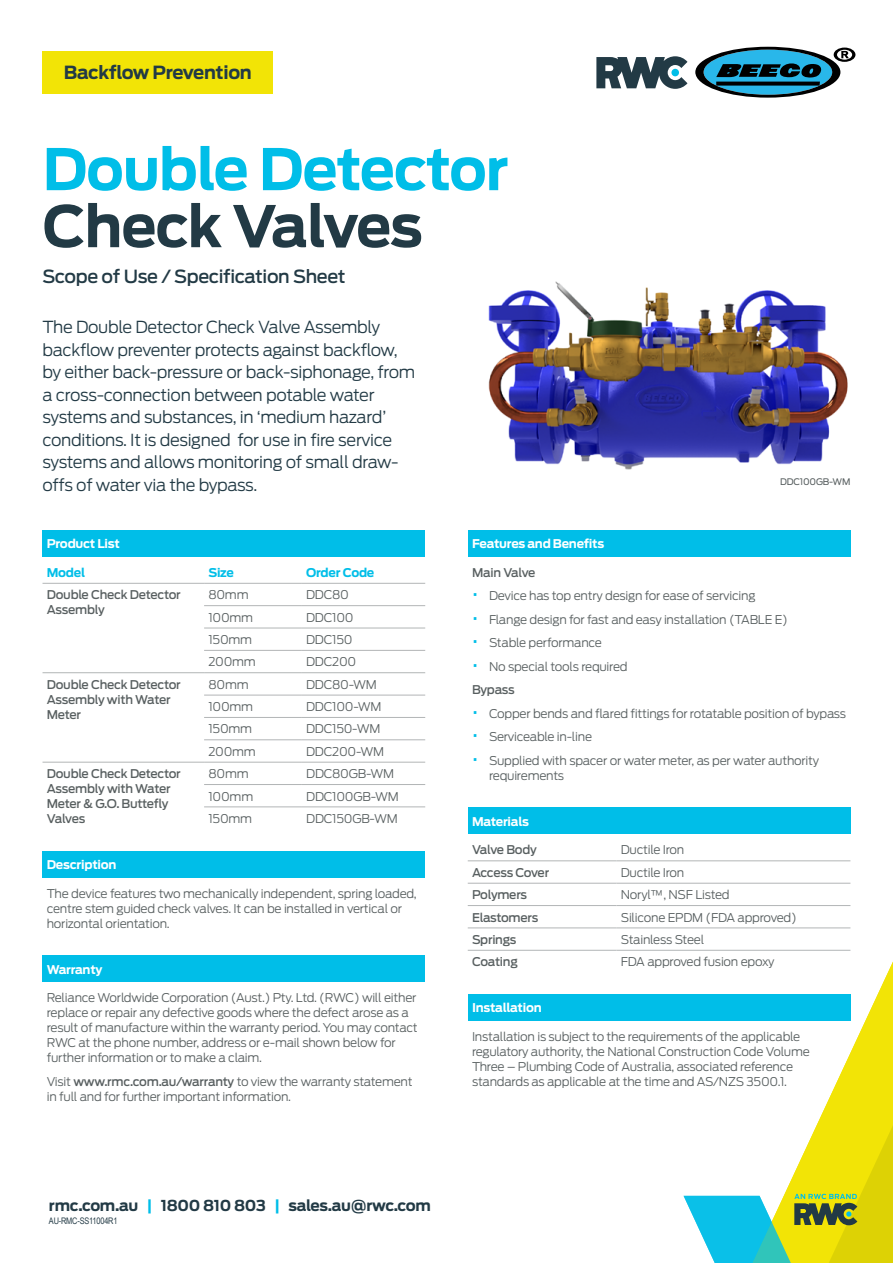
<style>
.page{position:relative;width:893px;height:1263px;background:#fff}
.page>*{position:absolute;margin:0;border:0;box-sizing:border-box;transform-origin:0 0}
.t1{font:700 57px "Antenna";letter-spacing:-.02em;color:#00bee8}
.t2{font:700 57px "Antenna";letter-spacing:-.02em;color:#223a45}
.t3{font:500 18px "Antenna";letter-spacing:-.02em;color:#223a45}
.t4{font:700 18px "Antenna";letter-spacing:-.025em;color:#223a45}
.t5{font:300 16.5px/22.5px "Antenna";letter-spacing:-.02em;color:#223a45}
.t6{font:700 15px "Antenna";letter-spacing:-.02em;color:#223a45}
.t7{font:300 12px/15px "Antenna";letter-spacing:-.02em;color:#585f60}
.t8{font:500 12px/15px "Antenna";letter-spacing:-.02em;color:#585f60}
.t9{font:700 12px "Antenna";letter-spacing:-.02em;color:#fff}
.t10{font:700 12px "Antenna";letter-spacing:-.02em;color:#00bee8}
.t11{font:500 12px "Antenna";letter-spacing:-.04em;color:#585f60}
.t12{font:9px "Arial Narrow";letter-spacing:-.02em;color:#223a45}
.t13{font:9px "Antenna";letter-spacing:-.02em;color:#585f60}
.s1{font-weight:500}
.s2{color:#00bee8}
.s3{font-size:18px;color:#00bee8}
</style>
<div class="page">
<svg style="left:743px;top:927px;width:150px;height:35px"></svg>
<div style="left:43px;top:51px;width:230px;height:42px;background:#f2e406"></div>
<svg style="left:596px;top:56px;width:91px;height:33px"></svg>
<svg style="left:695px;top:47px;width:160px;height:51px"></svg>
<svg style="left:716px;top:82px;width:104px;height:4px"></svg>
<svg style="left:684px;top:962px;width:209px;height:301px"></svg>
<div style="left:43px;top:530px;width:382px;height:27px;background:#00bee8"></div>
<hr style="left:204px;top:605px;width:98px;height:1px;background:#b2b5b6">
<hr style="left:302px;top:605px;width:123px;height:1px;background:#b2b5b6">
<hr style="left:204px;top:695px;width:98px;height:1px;background:#b2b5b6">
<hr style="left:302px;top:695px;width:123px;height:1px;background:#b2b5b6">
<hr style="left:204px;top:784px;width:98px;height:1px;background:#b2b5b6">
<hr style="left:302px;top:784px;width:123px;height:1px;background:#b2b5b6">
<hr style="left:204px;top:650px;width:98px;height:1px;background:#b2b5b6">
<hr style="left:302px;top:650px;width:123px;height:1px;background:#b2b5b6">
<hr style="left:204px;top:739px;width:98px;height:1px;background:#b2b5b6">
<hr style="left:302px;top:739px;width:123px;height:1px;background:#b2b5b6">
<hr style="left:302px;top:583px;width:123px;height:1px;background:#b2b5b6">
<hr style="left:204px;top:628px;width:98px;height:1px;background:#b2b5b6">
<hr style="left:302px;top:628px;width:123px;height:1px;background:#b2b5b6">
<hr style="left:302px;top:672px;width:123px;height:1px;background:#b2b5b6">
<hr style="left:204px;top:717px;width:98px;height:1px;background:#b2b5b6">
<hr style="left:302px;top:717px;width:123px;height:1px;background:#b2b5b6">
<hr style="left:302px;top:762px;width:123px;height:1px;background:#b2b5b6">
<hr style="left:204px;top:807px;width:98px;height:1px;background:#b2b5b6">
<hr style="left:302px;top:807px;width:123px;height:1px;background:#b2b5b6">
<hr style="left:204px;top:583px;width:98px;height:1px;background:#b2b5b6">
<hr style="left:204px;top:672px;width:98px;height:1px;background:#b2b5b6">
<hr style="left:204px;top:762px;width:98px;height:1px;background:#b2b5b6">
<hr style="left:43px;top:583px;width:161px;height:1px;background:#b2b5b6">
<hr style="left:43px;top:672px;width:161px;height:1px;background:#b2b5b6">
<hr style="left:43px;top:762px;width:161px;height:1px;background:#b2b5b6">
<div style="left:43px;top:851px;width:382px;height:26px;background:#00bee8"></div>
<div style="left:43px;top:955px;width:382px;height:27px;background:#00bee8"></div>
<div style="left:468px;top:808px;width:382px;height:26px;background:#00bee8"></div>
<hr style="left:468px;top:883px;width:149px;height:1px;background:#b2b5b6">
<hr style="left:617px;top:883px;width:233px;height:1px;background:#b2b5b6">
<hr style="left:468px;top:905px;width:149px;height:1px;background:#b2b5b6">
<hr style="left:617px;top:905px;width:233px;height:1px;background:#b2b5b6">
<hr style="left:468px;top:928px;width:149px;height:1px;background:#b2b5b6">
<hr style="left:617px;top:928px;width:233px;height:1px;background:#b2b5b6">
<hr style="left:468px;top:860px;width:149px;height:1px;background:#b2b5b6">
<hr style="left:617px;top:860px;width:233px;height:1px;background:#b2b5b6">
<hr style="left:468px;top:950px;width:149px;height:1px;background:#b2b5b6">
<hr style="left:617px;top:950px;width:233px;height:1px;background:#b2b5b6">
<div style="left:468px;top:530px;width:382px;height:27px;background:#00bee8"></div>
<div style="left:468px;top:994px;width:382px;height:26px;background:#00bee8"></div>
<img style="left:488px;top:281px;width:360px;height:189px">
<h2 class="t4" style="left:64px;top:62px;width:190px">Backflow Prevention</h2>
<h1 class="t1" style="left:43px;top:135px;width:468px">Double Detector</h1>
<h1 class="t2" style="left:43px;top:192px;width:382px">Check Valves</h1>
<h2 class="t3" style="left:43px;top:266px;width:305px">Scope of Use / Specification Sheet</h2>
<p class="t5" style="left:43px;top:316px;width:374px">The Double Detector Check Valve Assembly backflow preventer protects against backflow, by either back-pressure or back-siphonage, from a cross-connection between potable water systems and substances, in ‘medium hazard’ conditions. It is designed for use in fire service systems and allows monitoring of small draw&shy;offs of water via the bypass.</p>
<p class="t9" style="left:47px;top:537px;width:75px">Product List</p>
<p class="t10" style="left:47px;top:565px;width:40px">Model</p>
<p class="t10" style="left:208px;top:565px;width:27px">Size</p>
<p class="t10" style="left:306px;top:565px;width:70px">Order Code</p>
<p class="t8" style="left:47px;top:587px;width:136px">Double Check Detector<br>Assembly</p>
<p class="t7" style="left:208px;top:587px;width:42px">80mm</p>
<p class="t7" style="left:306px;top:587px;width:44px">DDC80</p>
<p class="t7" style="left:208px;top:610px;width:46px">100mm</p>
<p class="t7" style="left:306px;top:610px;width:49px">DDC100</p>
<p class="t7" style="left:208px;top:632px;width:45px">150mm</p>
<p class="t7" style="left:306px;top:632px;width:48px">DDC150</p>
<p class="t7" style="left:208px;top:654px;width:49px">200mm</p>
<p class="t7" style="left:306px;top:654px;width:52px">DDC200</p>
<p class="t8" style="left:47px;top:677px;width:136px">Double Check Detector<br>Assembly with Water<br>Meter</p>
<p class="t7" style="left:208px;top:677px;width:42px">80mm</p>
<p class="t7" style="left:306px;top:677px;width:72px">DDC80-WM</p>
<p class="t7" style="left:208px;top:699px;width:46px">100mm</p>
<p class="t7" style="left:306px;top:699px;width:77px">DDC100-WM</p>
<p class="t7" style="left:208px;top:722px;width:45px">150mm</p>
<p class="t7" style="left:306px;top:722px;width:76px">DDC150-WM</p>
<p class="t7" style="left:208px;top:744px;width:49px">200mm</p>
<p class="t7" style="left:306px;top:744px;width:79px">DDC200-WM</p>
<p class="t8" style="left:47px;top:766px;width:136px">Double Check Detector<br>Assembly with Water<br>Meter &amp; G.O. Buttefly<br>Valves</p>
<p class="t7" style="left:208px;top:766px;width:42px">80mm</p>
<p class="t7" style="left:306px;top:766px;width:89px">DDC80GB-WM</p>
<p class="t7" style="left:208px;top:789px;width:46px">100mm</p>
<p class="t7" style="left:306px;top:789px;width:94px">DDC100GB-WM</p>
<p class="t7" style="left:208px;top:811px;width:45px">150mm</p>
<p class="t7" style="left:306px;top:811px;width:93px">DDC150GB-WM</p>
<p class="t9" style="left:47px;top:857px;width:71px">Description</p>
<p class="t7" style="left:47px;top:886px;width:371px">The device features two mechanically independent, spring loaded, centre stem guided check valves. It can be installed in vertical or horizontal orientation.</p>
<p class="t9" style="left:47px;top:962px;width:57px">Warranty</p>
<p class="t7" style="left:47px;top:990px;width:372px">Reliance Worldwide Corporation (Aust.) Pty. Ltd. (RWC) will either replace or repair any defective goods where the defect arose as a result of manufacture within the warranty period. You may contact RWC at the phone number, address or e-mail shown below for further information or to make a claim.</p>
<p class="t7" style="left:47px;top:1074px;width:367px">Visit <span class="s1">www.rmc.com.au/warranty</span> to view the warranty statement in full and for further important information.</p>
<p class="t6" style="left:49px;top:1197px;width:383px">rmc.com.au <span class="s2">|</span> 1800 810 803 <span class="s2">|</span> sales.au@rwc.com</p>
<p class="t12" style="left:49px;top:1214px;width:70px">AU-RMC-SS11004R1</p>
<p class="t13" style="left:780px;top:476px;width:72px">DDC100GB-WM</p>
<p class="t9" style="left:472px;top:537px;width:134px">Features and Benefits</p>
<p class="t8" style="left:472px;top:565px;width:65px">Main Valve</p>
<p class="t7" style="left:472px;top:589px;width:285px"><span class="s3">•</span> Device has top entry design for ease of servicing</p>
<p class="t7" style="left:472px;top:612px;width:317px"><span class="s3">•</span> Flange design for fast and easy installation (TABLE E)</p>
<p class="t7" style="left:472px;top:636px;width:131px"><span class="s3">•</span> Stable performance</p>
<p class="t7" style="left:472px;top:655px;width:157px;line-height:23.5px"><span class="s3">•</span> No special tools required<br><span class="s1">Bypass</span></p>
<p class="t7" style="left:472px;top:706px;width:376px"><span class="s3">•</span> Copper bends and flared fittings for rotatable position of bypass</p>
<p class="t7" style="left:472px;top:730px;width:122px"><span class="s3">•</span> Serviceable in-line</p>
<p class="t7" style="left:489px;top:753px;width:332px;text-indent:-17px"><span class="s3">•</span> Supplied with spacer or water meter, as per water authority requirements</p>
<p class="t9" style="left:472px;top:814px;width:58px">Materials</p>
<p class="t8" style="left:472px;top:843px;width:66px">Valve Body</p>
<p class="t7" style="left:621px;top:843px;width:65px">Ductile Iron</p>
<p class="t11" style="left:472px;top:865px;width:79px">Access Cover</p>
<p class="t7" style="left:621px;top:865px;width:65px">Ductile Iron</p>
<p class="t8" style="left:472px;top:887px;width:57px">Polymers</p>
<p class="t7" style="left:621px;top:887px;width:110px">Noryl™, NSF Listed</p>
<p class="t8" style="left:472px;top:910px;width:68px">Elastomers</p>
<p class="t7" style="left:621px;top:910px;width:177px">Silicone EPDM (FDA approved)</p>
<p class="t8" style="left:472px;top:932px;width:46px">Springs</p>
<p class="t7" style="left:621px;top:932px;width:85px">Stainless Steel</p>
<p class="t8" style="left:472px;top:954px;width:47px">Coating</p>
<p class="t7" style="left:621px;top:954px;width:155px">FDA approved fusion epoxy</p>
<p class="t9" style="left:472px;top:1000px;width:71px">Installation</p>
<p class="t7" style="left:472px;top:1029px;width:339px">Installation is subject to the requirements of the applicable regulatory authority, the National Construction Code Volume Three – Plumbing Code of Australia, associated reference standards as applicable at the time and AS/NZS 3500.1.</p>
</div>
